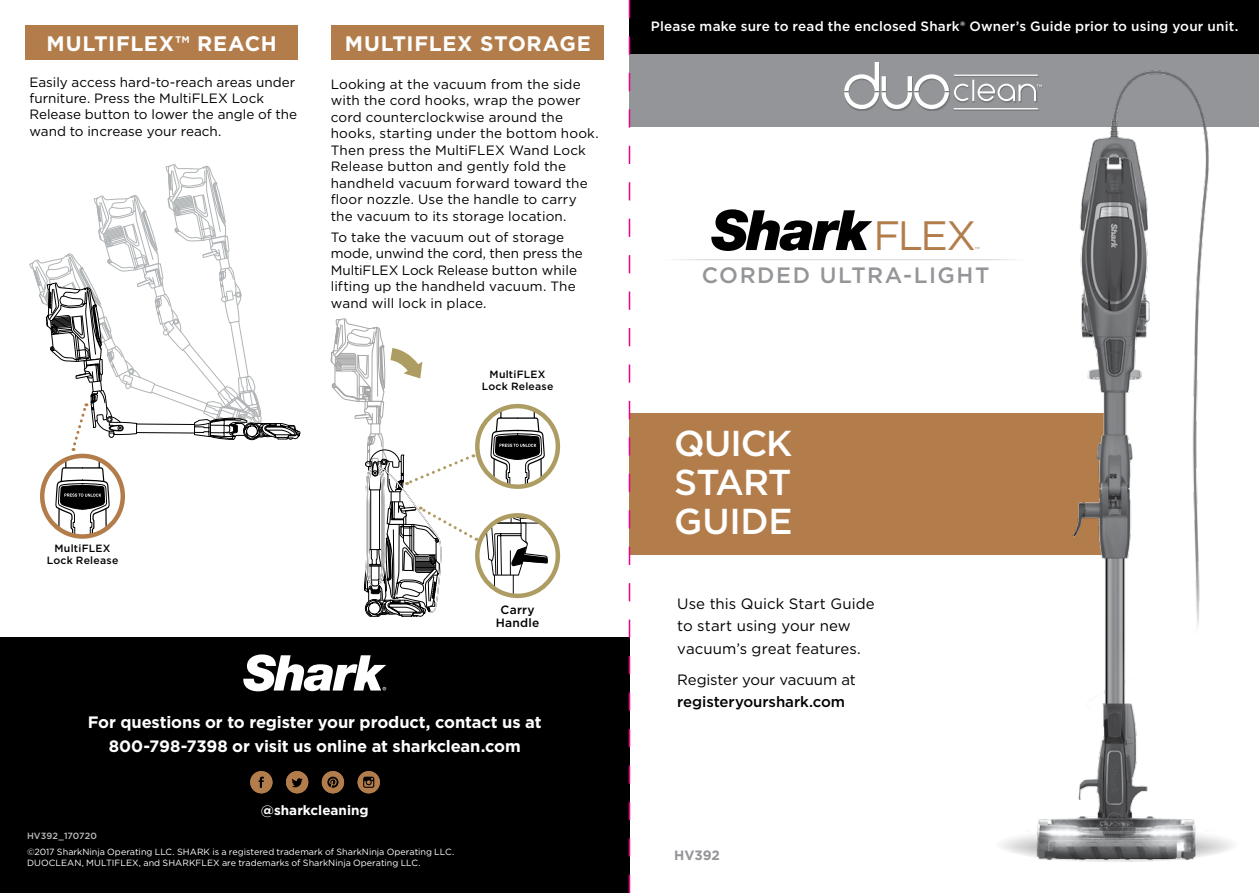
<style>
.page{position:relative;width:1259px;height:893px;background:#fff}
.page>*{position:absolute;margin:0;border:0;box-sizing:border-box;transform-origin:0 0}
.t1{font:40.95px "Gotham";color:#b37d4b}
.t2{font:500 36px/39px "Gotham";letter-spacing:-.025em;color:#fff;text-align:justify}
.t3{font:500 22.2px "Gotham";letter-spacing:.07em;color:#939598}
.t4{font:700 21px "Gotham";letter-spacing:.03em;color:#fff}
.t5{font:700 16.5px/24px "Gotham";letter-spacing:-.01em;color:#fff;text-align:center}
.t6{font:15px/22.5px "Gotham";color:#000}
.t7{font:500 15px "Gotham";letter-spacing:-.005em;color:#000}
.t8{font:13.5px/16.5px "Gotham";letter-spacing:.005em;color:#000}
.t9{font:500 13.5px "Gotham";letter-spacing:.015em;color:#fff}
.t10{font:700 13.5px "Gotham";color:#fff}
.t11{font:700 13.5px "Gotham";letter-spacing:-.01em;color:#939598}
.t12{font:500 12px/13.5px "Gotham";letter-spacing:.02em;color:#000;text-align:center}
.t13{font:500 10.5px/12px "Gotham";letter-spacing:.02em;color:#000;text-align:center}
.t14{font:9px/10.8px "Gotham";letter-spacing:.005em;color:#fff}
.t15{font:500 9px "Gotham";letter-spacing:.01em;color:#bcbec0}
.t16{font:7.05px "Gotham";color:#b37d4b}
</style>
<div class="page">
<div style="left:0;top:638px;width:629px;height:255px;background:#000"></div>
<svg style="left:243px;top:654px;width:143px;height:37px"></svg>
<div style="left:250px;top:771px;width:22px;height:22px;background:#b37d4b;border-radius:50%"></div>
<svg style="left:259px;top:777px;width:5px;height:11px"></svg>
<div style="left:322px;top:771px;width:22px;height:22px;background:#b37d4b;border-radius:50%"></div>
<svg style="left:327px;top:777px;width:11px;height:11px"></svg>
<div style="left:286px;top:771px;width:22px;height:22px;background:#b37d4b;border-radius:50%"></div>
<svg style="left:292px;top:778px;width:11px;height:9px"></svg>
<div style="left:357px;top:771px;width:23px;height:22px;background:#b37d4b;border-radius:50%"></div>
<svg style="left:363px;top:777px;width:11px;height:11px"></svg>
<div style="left:629px;top:0;width:630px;height:54px;background:#000"></div>
<div style="left:332px;top:26px;width:272px;height:34px;background:#b37d4b"></div>
<div style="left:26px;top:26px;width:272px;height:34px;background:#b37d4b"></div>
<svg style="left:29px;top:164px;width:271px;height:372px"></svg>
<hr style="left:663px;top:259px;width:182px;height:1px;background:#d1d3d4">
<hr style="left:845px;top:259px;width:182px;height:1px;background:#d1d3d4">
<svg style="left:711px;top:209px;width:161px;height:42px"></svg>
<div style="left:995px;top:826px;width:243px;height:37px;background:#f8f8f8;border-radius:50%"></div>
<div style="left:629px;top:413px;width:484px;height:141px;background:#b37d4b"></div>
<div style="left:629px;top:54px;width:630px;height:72px;background:#939598"></div>
<div style="left:845px;top:63px;width:105px;height:48px;background:#000;opacity:.2"></div>
<div style="left:954px;top:76px;width:88px;height:35px;background:#000;opacity:.2"></div>
<hr style="left:972px;top:80px;width:2px;height:21px;background:#fff">
<svg style="left:844px;top:62px;width:124px;height:47px"></svg>
<svg style="left:977px;top:84px;width:30px;height:17px"></svg>
<hr style="left:954px;top:108px;width:83px;height:1px;background:#fff">
<hr style="left:954px;top:75px;width:83px;height:1px;background:#fff">
<img style="left:1007px;top:70px;width:223px;height:792px">
<svg style="left:331px;top:319px;width:146px;height:298px"></svg>
<svg style="left:490px;top:406px;width:55px;height:81px"></svg>
<div style="left:475px;top:404px;width:85px;height:85px;border:4px solid #ae9d63;border-radius:50%"></div>
<svg style="left:483px;top:515px;width:75px;height:81px"></svg>
<div style="left:475px;top:513px;width:85px;height:85px;border:4px solid #ae9d63;border-radius:50%"></div>
<svg style="left:629px;top:0;width:1px;height:893px"></svg>
<h3 class="t4" style="left:47px;top:30px;width:232px">MULTIFLEX™ REACH</h3>
<h3 class="t4" style="left:345px;top:30px;width:247px">MULTIFLEX STORAGE</h3>
<p class="t8" style="left:29px;top:74px;width:269px">Easily access hard-to-reach areas under furniture. Press the MultiFLEX Lock Release button to lower the angle of the wand to increase your reach.</p>
<p class="t8" style="left:331px;top:76px;width:269px">Looking at the vacuum from the side with the cord hooks, wrap the power cord counterclockwise around the hooks, starting under the bottom hook.<br>Then press the MultiFLEX Wand Lock Release button and gently fold the handheld vacuum forward toward the floor nozzle. Use the handle to carry the vacuum to its storage location.</p>
<p class="t8" style="left:331px;top:228px;width:254px">To take the vacuum out of storage mode, unwind the cord, then press the<br>MultiFLEX Lock Release button while lifting up the handheld vacuum. The wand will lock in place.</p>
<p class="t13" style="left:482px;top:368px;width:73px">MultiFLEX<br>Lock Release</p>
<p class="t13" style="left:47px;top:542px;width:73px">MultiFLEX<br>Lock Release</p>
<p class="t12" style="left:496px;top:602px;width:45px">Carry<br>Handle</p>
<p class="t5" style="left:88px;top:710px;width:455px">For questions or to register your product, contact us at<br>800-798-7398 or visit us online at sharkclean.com</p>
<p class="t15" style="left:27px;top:830px;width:72px">HV392_170720</p>
<p class="t10" style="left:261px;top:801px;width:109px">@sharkcleaning</p>
<p class="t14" style="left:27px;top:846px;width:429px">©2017 SharkNinja Operating LLC. SHARK is a registered trademark of SharkNinja Operating LLC.<br>DUOCLEAN, MULTIFLEX, and SHARKFLEX are trademarks of SharkNinja Operating LLC.</p>
<p class="t9" style="left:651px;top:17px;width:589px">Please make sure to read the enclosed Shark® Owner’s Guide prior to using your unit.</p>
<h1 class="t1" style="left:873px;top:209px;width:104px">FLEX</h1>
<p class="t16" style="left:975px;top:245px;width:6px">™</p>
<h3 class="t3" style="left:701px;top:261px;width:289px">CORDED ULTRA-LIGHT</h3>
<h2 class="t2" style="left:674px;top:423px;width:120px">QUICK START GUIDE</h2>
<p class="t6" style="left:677px;top:592px;width:199px">Use this Quick Start Guide to start using your new vacuum’s great features.</p>
<p class="t6" style="left:677px;top:668px;width:180px">Register your vacuum at</p>
<p class="t7" style="left:677px;top:692px;width:169px">registeryourshark.com</p>
<p class="t11" style="left:674px;top:846px;width:47px">HV392</p>
</div>
